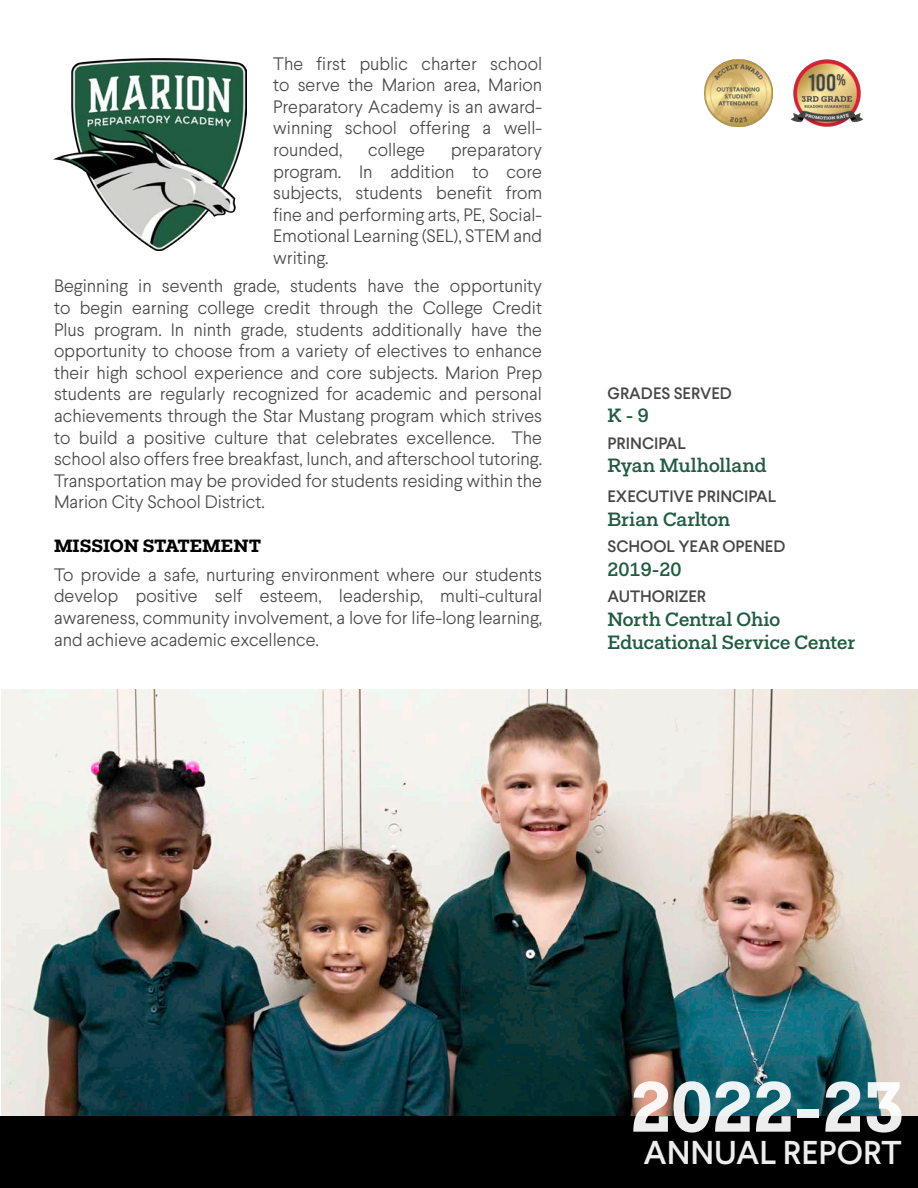
<style>
.page{position:relative;width:918px;height:1188px;background:#fff}
.page>*{position:absolute;margin:0;border:0;box-sizing:border-box;transform-origin:0 0}
.t1{font:700 72px "Fakt Slab";color:#fff}
.t2{font:500 33px "Larsseit";color:#fff}
.t3{font:500 19.5px/23.4px "Fakt Slab";letter-spacing:-.005em;color:#205c40}
.t4{font:300 18px/21.6px "Larsseit";color:#47474a;text-align:justify}
.t5{font:700 18px "Fakt Slab";color:#000}
.t6{font:500 16.5px "Larsseit";color:#47474a}
</style>
<div class="page">
<img style="left:1px;top:689px;width:917px;height:428px">
<img style="left:54px;top:58px;width:192px;height:193px">
<div style="left:0;top:1117px;width:918px;height:71px;background:#000"></div>
<img style="left:705px;top:59px;width:67px;height:68px">
<img style="left:790px;top:59px;width:74px;height:68px">
<p class="t4" style="left:273px;top:52px;width:271px">The first public charter school to serve the Marion area, Marion Preparatory Academy is an award&shy;winning school offering a well&shy;rounded,</p>
<p class="t4" style="left:368px;top:139px;width:58px">college</p>
<p class="t4" style="left:273px;top:139px;width:270px;text-indent:178px">preparatory program. In addition to core subjects, students benefit from fine and performing arts, PE, Social-Emotional Learning (SEL), STEM and writing.</p>
<p class="t4" style="left:54px;top:275px;width:490px">Beginning in seventh grade, students have the opportunity to begin earning college credit through the College Credit Plus program. In ninth grade, students additionally have the opportunity to choose from a variety of electives to enhance their high school experience and core subjects. Marion Prep students are regularly recognized for academic and personal achievements through the Star Mustang program which strives to build a positive culture that celebrates excellence. The school also offers free breakfast, lunch, and afterschool tutoring.<br>Transportation may be provided for students residing within the Marion City School District.</p>
<p class="t5" style="left:54px;top:534px;width:209px">MISSION STATEMENT</p>
<p class="t4" style="left:54px;top:563px;width:490px">To provide a safe, nurturing environment where our students develop positive self esteem, leadership, multi-cultural awareness, community involvement, a love for life-long learning, and achieve academic excellence.</p>
<p class="t6" style="left:608px;top:383px;width:126px">GRADES SERVED</p>
<p class="t3" style="left:608px;top:404px;width:43px">K - 9</p>
<p class="t6" style="left:608px;top:433px;width:80px">PRINCIPAL</p>
<p class="t3" style="left:608px;top:454px;width:161px">Ryan Mulholland</p>
<p class="t6" style="left:608px;top:486px;width:170px">EXECUTIVE PRINCIPAL</p>
<p class="t3" style="left:608px;top:507px;width:124px">Brian Carlton</p>
<p class="t6" style="left:608px;top:536px;width:180px">SCHOOL YEAR OPENED</p>
<p class="t3" style="left:608px;top:557px;width:76px">2019-20</p>
<p class="t6" style="left:608px;top:586px;width:100px">AUTHORIZER</p>
<p class="t3" style="left:608px;top:607px;width:249px">North Central Ohio<br>Educational Service Center</p>
<h1 class="t1" style="left:631px;top:1059px;width:275px">2022-23</h1>
<h2 class="t2" style="left:643px;top:1132px;width:260px">ANNUAL REPORT</h2>
</div>
